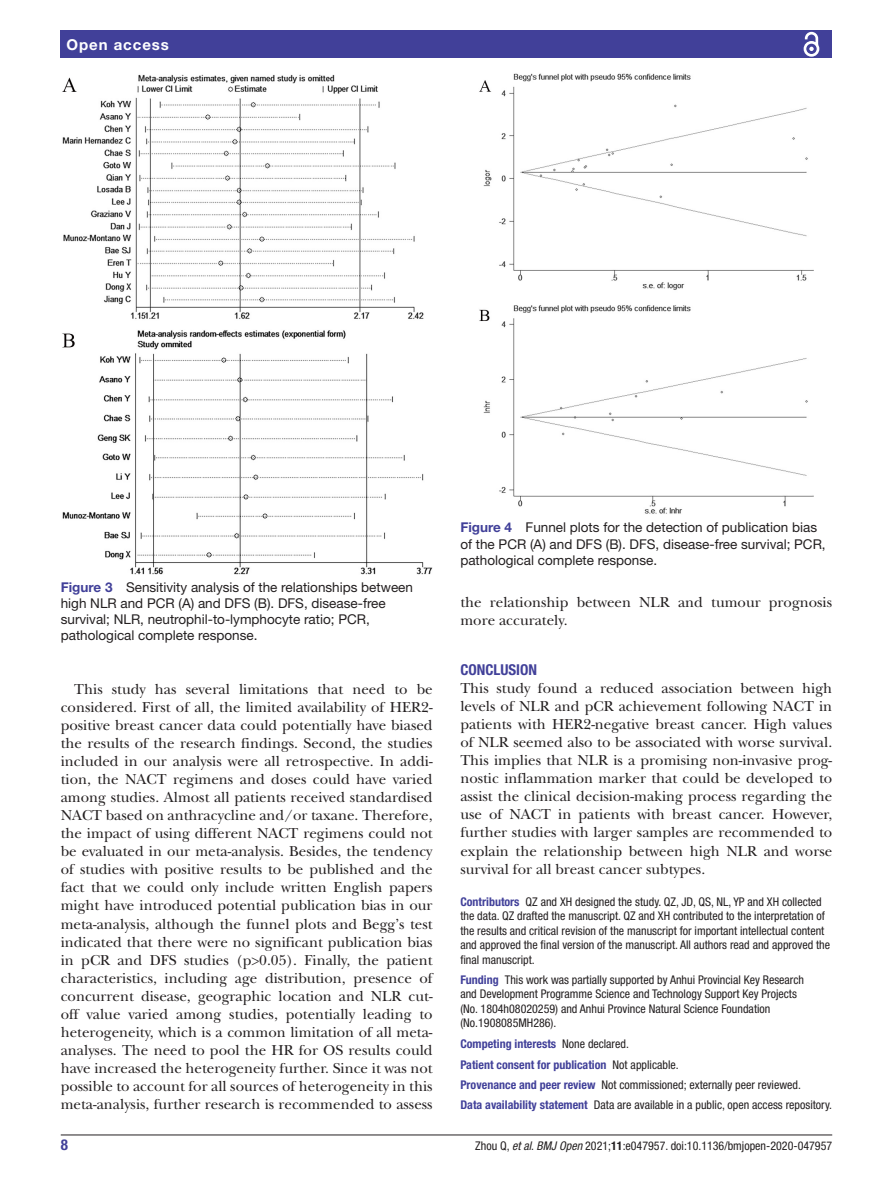
<style>
.page{position:relative;width:893px;height:1191px;background:#fff}
.page>*{position:absolute;margin:0;border:0;box-sizing:border-box;transform-origin:0 0}
.t1{font:15px/18px "New Baskerville";color:#231f20;text-align:justify}
.t2{font:700 condensed 15px "Helvetica Neue LT Std";color:#414099}
.t3{font:700 15px "Helvetica Neue LT Std";letter-spacing:.065em;color:#fff}
.t4{font:13.5px/16.2px "Helvetica Neue LT Std";color:#231f20}
.t5{font:condensed 12px/14.4px "Helvetica Neue LT Std";color:#231f20}
.s1{font-weight:700;color:#414099}
.s2{font-style:italic}
.s3{font-weight:700}
</style>
<div class="page">
<hr style="left:61px;top:1134px;width:771px;height:1px;background:#231f20">
<div style="left:61px;top:31px;width:771px;height:27px;background:#414099"></div>
<svg style="left:803px;top:31px;width:17px;height:26px"></svg>
<img style="left:62px;top:74px;width:370px;height:500px">
<img style="left:479px;top:73px;width:335px;height:441px">
<p class="t3" style="left:66px;top:35px;width:104px">Open access</p>
<p class="t4" style="left:61px;top:578px;width:354px"><span class="s1">Figure 3</span> Sensitivity analysis of the relationships between high NLR and PCR (A) and DFS (B). DFS, disease-free survival; NLR, neutrophil-to-lymphocyte ratio; PCR, pathological complete response.</p>
<p class="t1" style="left:61px;top:680px;width:373px;text-indent:14px">This study has several limitations that need to be considered. First of all, the limited availability of HER2- positive breast cancer data could potentially have biased the results of the research findings. Second, the studies included in our analysis were all retrospective. In addi&shy;tion, the NACT regimens and doses could have varied among studies. Almost all patients received standardised NACT based on anthracycline and/or taxane. Therefore, the impact of using different NACT regimens could not be evaluated in our meta-analysis. Besides, the tendency of studies with positive results to be published and the fact that we could only include written English papers might have introduced potential publication bias in our meta-analysis, although the funnel plots and Begg’s test indicated that there were no significant publication bias in pCR and DFS studies (p&gt;0.05). Finally, the patient characteristics, including age distribution, presence of concurrent disease, geographic location and NLR cut&shy;off value varied among studies, potentially leading to heterogeneity, which is a common limitation of all meta&shy;analyses. The need to pool the HR for OS results could have increased the heterogeneity further. Since it was not possible to account for all sources of heterogeneity in this meta-analysis, further research is recommended to assess</p>
<p class="t4" style="left:460px;top:519px;width:367px"><span class="s1">Figure 4</span> Funnel plots for the detection of publication bias of the PCR (A) and DFS (B). DFS, disease-free survival; PCR, pathological complete response.</p>
<p class="t1" style="left:460px;top:593px;width:373px">the relationship between NLR and tumour prognosis more accurately.</p>
<p class="t2" style="left:460px;top:661px;width:78px">CONCLUSION</p>
<p class="t1" style="left:460px;top:679px;width:373px">This study found a reduced association between high levels of NLR and pCR achievement following NACT in patients with HER2-negative breast cancer. High values of NLR seemed also to be associated with worse survival.<br>This implies that NLR is a promising non-invasive prog&shy;nostic inflammation marker that could be developed to assist the clinical decision-making process regarding the use of NACT in patients with breast cancer. However, further studies with larger samples are recommended to explain the relationship between high NLR and worse survival for all breast cancer subtypes.</p>
<p class="t5" style="left:460px;top:894px;width:371px"><span class="s1">Contributors</span> QZ and XH designed the study. QZ, JD, QS, NL, YP and XH collected the data. QZ drafted the manuscript. QZ and XH contributed to the interpretation of the results and critical revision of the manuscript for important intellectual content and approved the final version of the manuscript. All authors read and approved the final manuscript.</p>
<p class="t5" style="left:460px;top:972px;width:345px"><span class="s1">Funding</span> This work was partially supported by Anhui Provincial Key Research and Development Programme Science and Technology Support Key Projects (No. 1804h08020259) and Anhui Province Natural Science Foundation (No.1908085MH286).</p>
<p class="t5" style="left:460px;top:1033px;width:373px;line-height:20.5px"><span class="s1">Competing interests</span> None declared.<br><span class="s1">Patient consent for publication</span> Not applicable.<br><span class="s1">Provenance and peer review</span> Not commissioned; externally peer reviewed.<br><span class="s1">Data availability statement</span> Data are available in a public, open access repository.</p>
<p class="t2" style="left:61px;top:1135px;width:9px">8</p>
<p class="t5" style="left:475px;top:1138px;width:358px">Zhou Q, <span class="s2">et al</span>. <span class="s2">BMJ Open</span> 2021;<span class="s3">11</span>:e047957. doi:10.1136/bmjopen-2020-047957</p>
</div>
